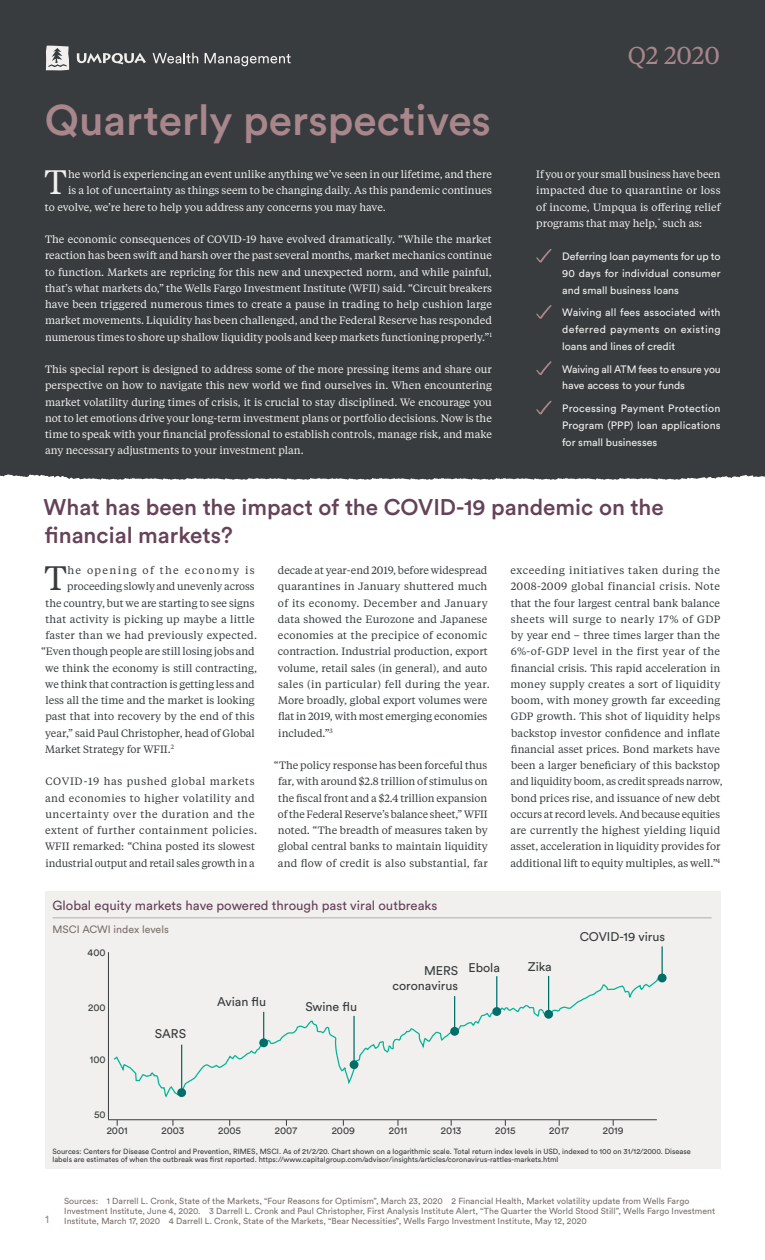
<style>
.page{position:relative;width:765px;height:1260px;background:#fff}
.page>*{position:absolute;margin:0;border:0;box-sizing:border-box;transform-origin:0 0}
.t1{font:500 42.5px "Circular Std";color:#a8868c}
.t2{font:33.75px "Tiempos Text";color:#f1f0ee}
.t3{font:33.75px "Tiempos Text";color:#383c3e}
.t4{font:24.38px "Tiempos Text";color:#a8868c}
.t5{font:500 22.5px "Circular Std";color:#654258}
.t6{font:13.12px "Circular Std";color:#654258}
.t7{font:12.5px "Circular Std";color:#383c3e}
.t8{font:11.25px "Circular Std";color:#a8868c}
.t9{font:10.62px/16.2px "Tiempos Text";letter-spacing:.005em;color:#383c3e}
.t10{font:10.62px/16.2px "Tiempos Text";color:#f1f0ee;text-align:justify}
.t11{font:10.62px/16.9px "Circular Std";color:#f1f0ee;text-align:justify}
.t12{font:10.62px/16.2px "Tiempos Text";letter-spacing:.035em;color:#383c3e}
.t13{font:10.62px/22.5px "Circular Std";letter-spacing:.02em;color:#f1f0ee}
.t14{font:10.62px "Circular Std";color:#7c716c}
.t15{font:10px "Circular Std";color:#383c3e}
.t16{font:8.75px/10px "Circular Std";color:#7c716c}
.t17{font:7.5px/7.5px "Circular Std";color:#383c3e}
</style>
<div class="page">
<div style="left:0;top:0;width:765px;height:438px;background:#383c3e"></div>
<div style="left:45px;top:892px;width:676px;height:277px;background:#f1f0ee"></div>
<hr style="left:53px;top:917px;width:658px;height:1px;background:#c0bbb7">
<svg style="left:662px;top:946px;width:1px;height:15px"></svg>
<hr style="left:108px;top:952px;width:1px;height:167px;background:#383c3e">
<hr style="left:108px;top:1119px;width:549px;height:1px;background:#383c3e">
<svg style="left:46px;top:46px;width:23px;height:24px"></svg>
<svg style="left:77px;top:53px;width:69px;height:11px"></svg>
<svg style="left:153px;top:53px;width:45px;height:11px"></svg>
<svg style="left:205px;top:53px;width:86px;height:13px"></svg>
<svg style="left:536px;top:249px;width:16px;height:14px"></svg>
<svg style="left:536px;top:305px;width:16px;height:14px"></svg>
<svg style="left:0;top:361px;width:765px;height:119px"></svg>
<svg style="left:113px;top:961px;width:551px;height:137px"></svg>
<div style="left:658px;top:974px;width:9px;height:8px;background:#006f6a;border-radius:50%"></div>
<div style="left:544px;top:1010px;width:9px;height:9px;background:#006f6a;border-radius:50%"></div>
<div style="left:492px;top:1007px;width:9px;height:9px;background:#006f6a;border-radius:50%"></div>
<div style="left:450px;top:1027px;width:9px;height:9px;background:#006f6a;border-radius:50%"></div>
<div style="left:350px;top:1060px;width:8px;height:9px;background:#006f6a;border-radius:50%"></div>
<div style="left:259px;top:1038px;width:9px;height:9px;background:#006f6a;border-radius:50%"></div>
<div style="left:177px;top:1088px;width:9px;height:9px;background:#006f6a;border-radius:50%"></div>
<hr style="left:181px;top:1045px;width:1px;height:44px;background:#006f6a">
<svg style="left:263px;top:1012px;width:1px;height:26px"></svg>
<hr style="left:353px;top:1016px;width:2px;height:49px;background:#006f6a">
<hr style="left:454px;top:996px;width:1px;height:34px;background:#006f6a">
<hr style="left:496px;top:976px;width:1px;height:34px;background:#006f6a">
<hr style="left:548px;top:976px;width:1px;height:39px;background:#006f6a">
<p class="t1" style="left:45px;top:94px;width:448px">Quarterly perspectives</p>
<p class="t2" style="left:44px;top:160px;width:24px">T</p>
<p class="t10" style="left:68px;top:166px;width:425px">he world is experiencing an event unlike anything we’ve seen in our lifetime, and there</p>
<p class="t10" style="left:68px;top:182px;width:425px">is a lot of uncertainty as things seem to be changing daily. As this pandemic continues</p>
<p class="t10" style="left:45px;top:198px;width:342px">to evolve, we’re here to help you address any concerns you may have.</p>
<p class="t10" style="left:45px;top:231px;width:449px">The economic consequences of COVID-19 have evolved dramatically. “While the market reaction has been swift and harsh over the past several months, market mechanics continue to function. Markets are repricing for this new and unexpected norm, and while painful, that’s what markets do,” the Wells Fargo Investment Institute (WFII) said. “Circuit breakers have been triggered numerous times to create a pause in trading to help cushion large market movements. Liquidity has been challenged, and the Federal Reserve has responded numerous times to shore up shallow liquidity pools and keep markets functioning properly.”<sup>1</sup></p>
<p class="t10" style="left:45px;top:361px;width:448px">This special report is designed to address some of the more pressing items and share our perspective on how to navigate this new world we fnd ourselves in. When encountering market volatility during times of crisis, it is crucial to stay disciplined. We encourage you not to let emotions drive your long-term investment plans or portfolio decisions. Now is the time to speak with your fnancial professional to establish controls, manage risk, and make any necessary adjustments to your investment plan.</p>
<h1 class="t4" style="left:628px;top:39px;width:94px">Q2 2020</h1>
<p class="t10" style="left:536px;top:166px;width:187px">If you or your small business have been impacted due to quarantine or loss of income, Umpqua is ofering relief programs that may help,<sup>*</sup> such as:</p>
<p class="t11" style="left:562px;top:248px;width:160px">Deferring loan payments for up to 90 days for individual consumer and small business loans</p>
<p class="t11" style="left:562px;top:304px;width:160px">Waiving all fees associated with deferred payments on existing loans and lines of credit</p>
<p class="t11" style="left:562px;top:360px;width:160px">Waiving all ATM fees to ensure you</p>
<p class="t13" style="left:562px;top:374px;width:160px">have access to your funds<br>Processing Payment Protection</p>
<p class="t11" style="left:562px;top:417px;width:160px">Program (PPP) loan applications for small businesses</p>
<p class="t5" style="left:44px;top:493px;width:622px">What has been the impact of the COVID-19 pandemic on the</p>
<h2 class="t5" style="left:45px;top:521px;width:190px">fnancial markets?</h2>
<p class="t3" style="left:44px;top:556px;width:24px">T</p>
<p class="t9" style="left:45px;top:562px;width:213px;text-align:right">he opening of the economy is proceeding slowly and unevenly across<br>the country, but we are starting to see signs that activity is picking up maybe a little faster than we had previously expected.</p>
<p class="t9" style="left:45px;top:643px;width:213px;text-indent:-4px">“Even though people are still losing jobs and we think the economy is still contracting, we think that contraction is getting less and less all the time and the market is looking past that into recovery by the end of this year,” said Paul Christopher, head of Global Market Strategy for WFII.<sup>2</sup></p>
<p class="t12" style="left:45px;top:773px;width:214px">COVID -19 has pushed global markets and economies to higher volatility and uncertainty over the duration and the extent of further containment policies.<br>WFII remarked: “China posted its slowest industrial output and retail sales growth in a</p>
<p class="t9" style="left:278px;top:562px;width:213px">decade at year-end 2019, before widespread quarantines in January shuttered much of its economy. December and January data showed the Eurozone and Japanese economies at the precipice of economic contraction. Industrial production, export volume, retail sales (in general), and auto sales (in particular) fell during the year.<br>More broadly, global export volumes were fat in 2019, with most emerging economies included.”<sup>3</sup></p>
<p class="t9" style="left:274px;top:757px;width:215px;text-align:center">“The policy response has been forceful thus far, with around $2.8 trillion of stimulus on the fscal front and a $2.4 trillion expansion of the Federal Reserve’s balance sheet,” WFII noted. “The breadth of measures taken by global central banks to maintain liquidity and fow of credit is also substantial, far</p>
<p class="t9" style="left:511px;top:562px;width:214px">exceeding initiatives taken during the 2008-2009 global financial crisis. Note that the four largest central bank balance sheets will surge to nearly 17% of GDP by year end – three times larger than the 6%-of-GDP level in the first year of the fnancial crisis. This rapid acceleration in money supply creates a sort of liquidity boom, with money growth far exceeding GDP growth. This shot of liquidity helps backstop investor confdence and infate fnancial asset prices. Bond markets have been a larger benefciary of this backstop and liquidity boom, as credit spreads narrow, bond prices rise, and issuance of new debt occurs at record levels. And because equities are currently the highest yielding liquid asset, acceleration in liquidity provides for additional lift to equity multiples, as well.”<sup>4</sup></p>
<p class="t6" style="left:52px;top:897px;width:386px">Global equity markets have powered through past viral outbreaks</p>
<p class="t14" style="left:52px;top:923px;width:118px">MSCI ACWI index levels</p>
<p class="t15" style="left:88px;top:947px;width:19px">400</p>
<p class="t15" style="left:88px;top:1001px;width:19px">200</p>
<p class="t15" style="left:90px;top:1054px;width:17px">100</p>
<p class="t15" style="left:94px;top:1109px;width:13px">50</p>
<p class="t7" style="left:155px;top:1026px;width:33px">SARS</p>
<p class="t7" style="left:217px;top:994px;width:51px">Avian fu</p>
<p class="t7" style="left:305px;top:999px;width:53px">Swine fu</p>
<p class="t7" style="left:424px;top:960px;width:77px">MERS Ebola</p>
<p class="t7" style="left:528px;top:959px;width:25px">Zika</p>
<p class="t7" style="left:392px;top:978px;width:67px">coronavirus</p>
<p class="t7" style="left:580px;top:929px;width:87px">COVID-19 virus</p>
<p class="t15" style="left:107px;top:1124px;width:22px">2001</p>
<p class="t15" style="left:161px;top:1124px;width:24px">2003</p>
<p class="t15" style="left:218px;top:1124px;width:24px">2005</p>
<p class="t15" style="left:275px;top:1124px;width:24px">2007</p>
<p class="t15" style="left:332px;top:1124px;width:25px">2009</p>
<p class="t15" style="left:389px;top:1124px;width:20px">2011</p>
<p class="t15" style="left:441px;top:1124px;width:22px">2013</p>
<p class="t15" style="left:495px;top:1124px;width:22px">2015</p>
<p class="t15" style="left:549px;top:1124px;width:21px">2017</p>
<p class="t15" style="left:603px;top:1124px;width:22px">2019</p>
<p class="t17" style="left:52px;top:1148px;width:640px">Sources: Centers for Disease Control and Prevention, RIMES, MSCI. As of 21/2/20. Chart shown on a logarithmic scale. Total return index levels in USD, indexed to 100 on 31/12/2000. Disease labels are estimates of when the outbreak was frst reported. https://www.capitalgroup.com/advisor/insights/articles/coronavirus-rattles-markets.html</p>
<p class="t16" style="left:64px;top:1196px;width:653px">Sources: 1 Darrell L. Cronk, State of the Markets, “Four Reasons for Optimism”, March 23, 2020 2 Financial Health, Market volatility update from Wells Fargo<br>Investment Institute, June 4, 2020. 3 Darrell L. Cronk and Paul Christopher, First Analysis Institute Alert, “The Quarter the World Stood Still”, Wells Fargo Investment</p>
<p class="t8" style="left:45px;top:1212px;width:5px">1</p>
<p class="t16" style="left:64px;top:1216px;width:524px">Institute, March 17, 2020 4 Darrell L. Cronk, State of the Markets, “Bear Necessities”, Wells Fargo Investment Institute, May 12, 2020</p>
</div>
